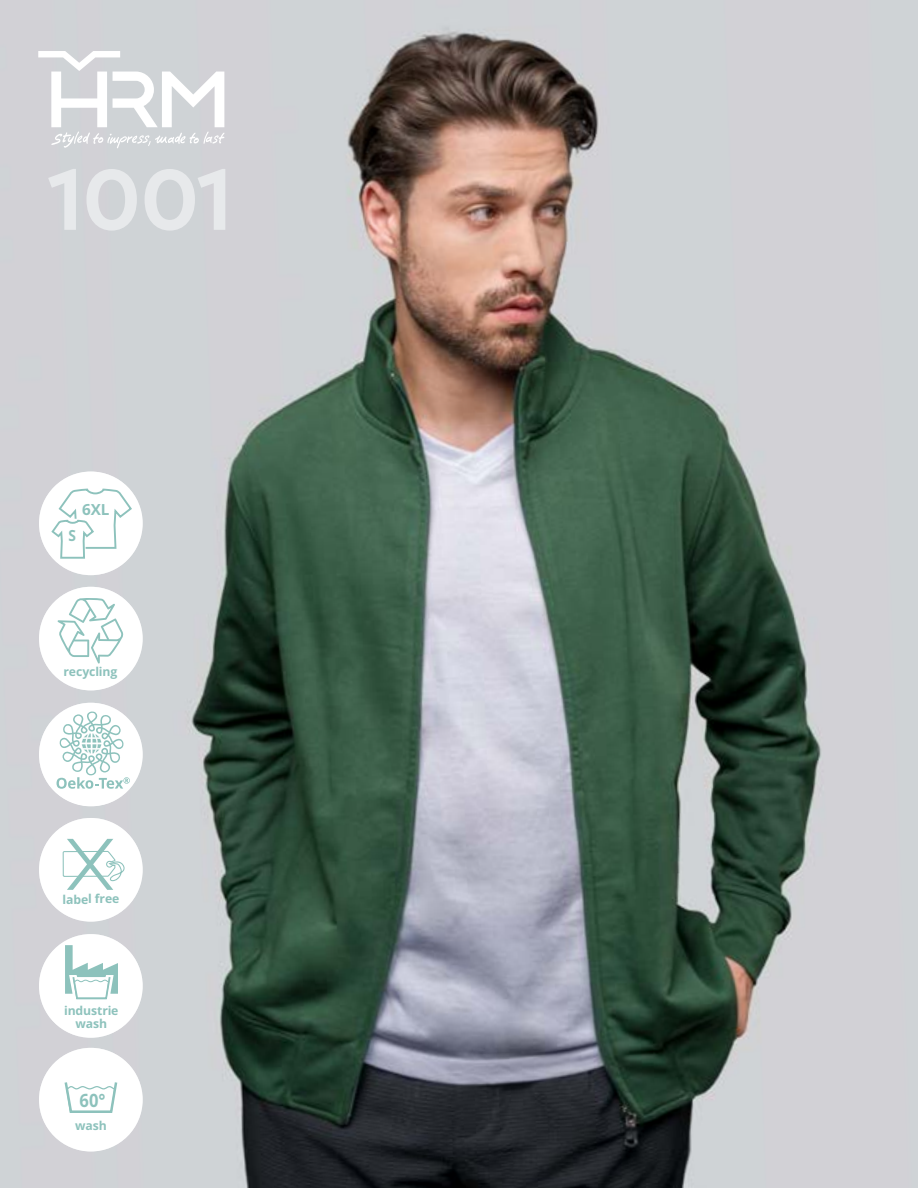
<style>
.page{position:relative;width:918px;height:1188px;background:#fff}
.page>*{position:absolute;margin:0;border:0;box-sizing:border-box;transform-origin:0 0}
.t1{font:700 85.5px "Facundo";color:#e7e9eb}
.t2{font:700 18.3px "Open Sans";color:#8dc2bc;scale:.9 1}
.t3{font:700 15.3px "Open Sans";color:#8dc2bc}
.t4{font:700 15.3px "Open Sans";color:#8dc2bc;scale:.9 1}
.t5{font:700 13.8px "Open Sans";color:#8dc2bc;scale:.9 1}
.t6{font:700 12.3px/13px "Open Sans";letter-spacing:-.015em;color:#8dc2bc;text-align:center}
</style>
<div class="page">
<img style="left:0;top:0;width:918px;height:1188px">
<svg style="left:39px;top:1048px;width:104px;height:103px"></svg>
<svg style="left:39px;top:934px;width:104px;height:104px"></svg>
<svg style="left:39px;top:703px;width:104px;height:103px"></svg>
<svg style="left:39px;top:818px;width:104px;height:104px"></svg>
<svg style="left:39px;top:472px;width:104px;height:103px"></svg>
<svg style="left:39px;top:587px;width:104px;height:103px"></svg>
<svg style="left:38px;top:51px;width:187px;height:98px"></svg>
<h1 class="t1" style="left:48px;top:147px;width:187px">1001</h1>
<p class="t3" style="left:82px;top:499px;width:29px">6XL</p>
<p class="t4" style="left:69px;top:525px;width:10px">S</p>
<p class="t6" style="left:64px;top:665px;width:55px">recycling</p>
<h2 class="t2" style="left:79px;top:662px;width:30px">40°</h2>
<p class="t6" style="left:55px;top:886px;width:62px">anti static</p>
<p class="t6" style="left:63px;top:892px;width:58px">label free</p>
<p class="t6" style="left:60px;top:896px;width:67px">breathable</p>
<p class="t5" style="left:67px;top:996px;width:18px">XS</p>
<p class="t6" style="left:64px;top:1004px;width:56px">industrie wash</p>
<h2 class="t2" style="left:80px;top:1087px;width:30px">60°</h2>
<p class="t6" style="left:75px;top:1118px;width:33px">wash</p>
</div>
